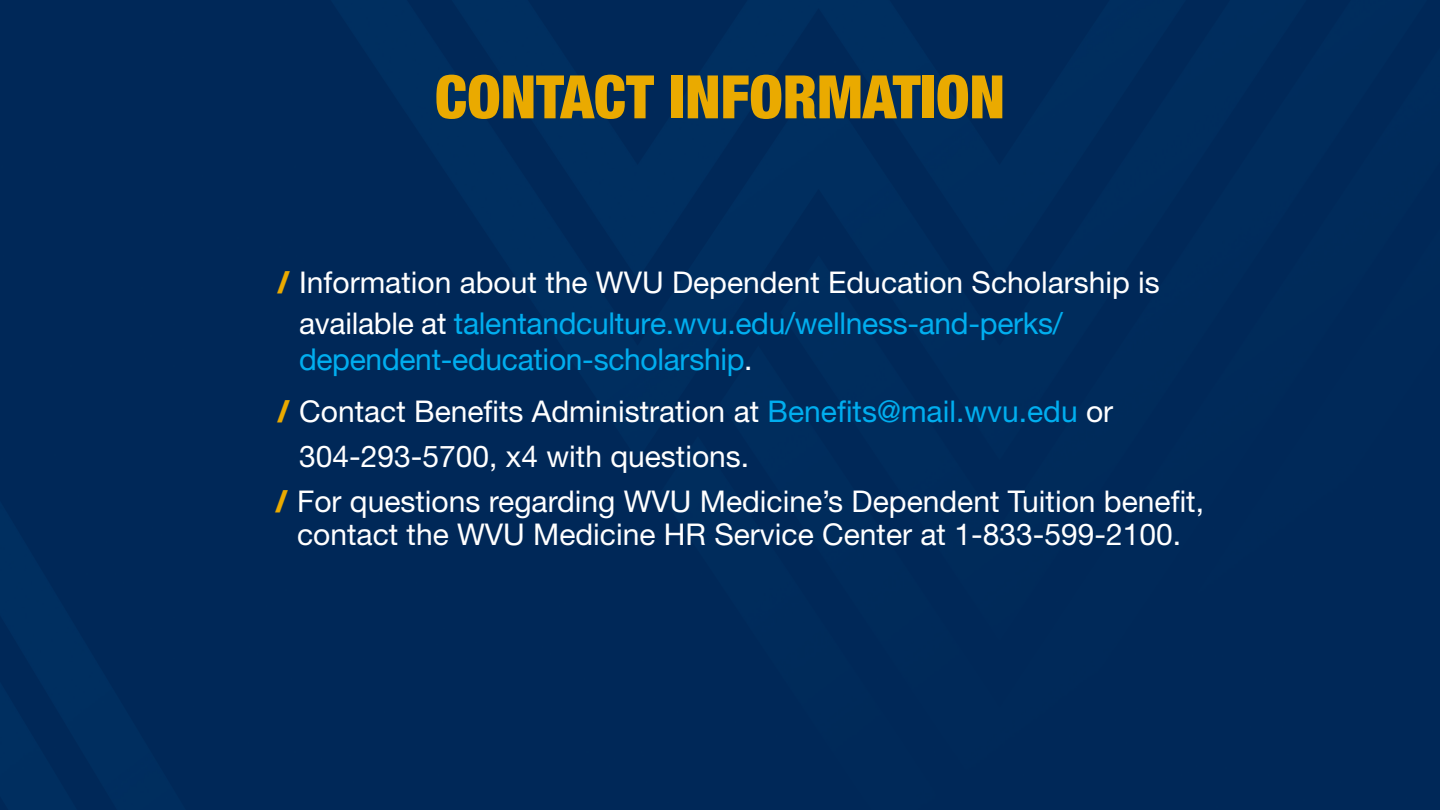
<style>
.page{position:relative;width:1440px;height:810px;background:#002b5c}
.page>*{position:absolute;margin:0;border:0;box-sizing:border-box;transform-origin:0 0}
.t1{font:900 condensed 60px "Helvetica Neue";color:#eaaa00}
.t2{font:30px/40.7px "Helvetica Neue LT Std";color:#fff}
.t3{font:30px "Helvetica Neue";letter-spacing:-.01em;color:#00aeef}
.s1{font-weight:800;color:#eaaa00}
.s2{font-family:"Helvetica Neue"}
.s3{font-family:"Helvetica Neue";color:#00aeef}
.s4{color:#fff}
.s5{color:#00aeef}
</style>
<div class="page">
<p class="t1" style="left:435px;top:48px;width:571px">CONTACT INFORMATION</p>
<p class="t2" style="left:299px;top:262px;width:862px;text-indent:-22px"><span class="s1">/</span> Information about the WVU Dependent Education Scholarship is available a<span class="s2">t</span> <span class="s3">talentandculture.wvu.edu/wellness-and-perks/</span></p>
<p class="t3" style="left:299px;top:337px;width:455px">dependent-education-scholarship<span class="s4">.</span></p>
<p class="t2" style="left:299px;top:388px;width:816px;line-height:45.2px;text-indent:-22px"><span class="s1">/</span> Contact Benefits Administration at <span class="s5">Benefits@mail.wvu.edu</span> or<br>304-293-5700, x4 with questions.</p>
<p class="t2" style="left:275px;top:485px;width:930px;line-height:33px;text-align:center"><span class="s1">/</span> For questions regarding WVU Medicine’s Dependent Tuition benefit, contact the WVU Medicine HR Service Center at 1-833-599-2100.</p>
</div>
